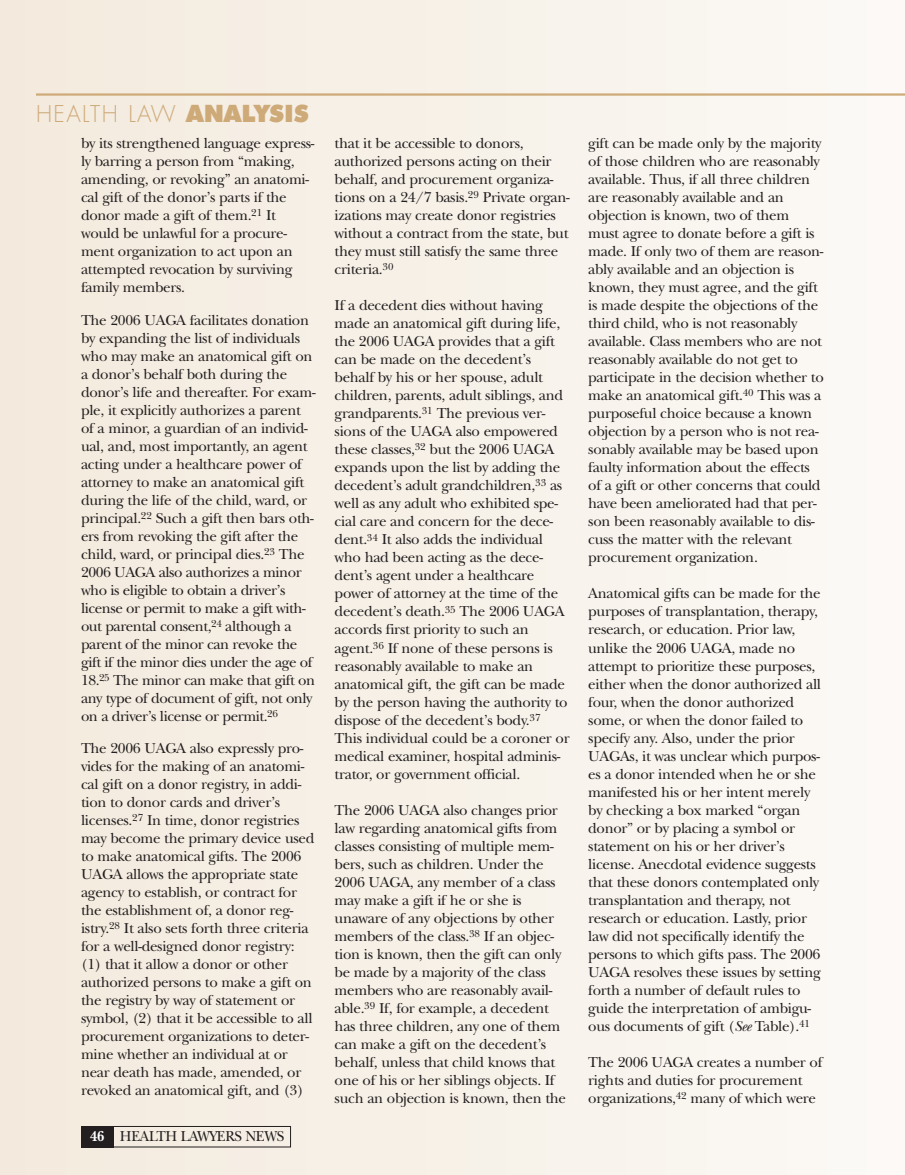
<style>
.page{position:relative;width:905px;height:1175px;background:#fff}
.page>*{position:absolute;margin:0;border:0;box-sizing:border-box;transform-origin:0 0}
.t1{font:300 22.5px "Futura";letter-spacing:.06em;color:#ceaa79}
.t2{font:15px/18px "New Baskerville";letter-spacing:-.02em;color:#231f20}
.t3{font:15px "New Baskerville";letter-spacing:-.02em;color:#231f20;scale:.95 1}
.s1{font-family:"Futura BT";font-weight:900;font-size:24px}
.s2{font-weight:700;color:#fff}
.s3{font-style:italic}
</style>
<div class="page">
<div style="left:0;top:0;width:904px;height:1174px;background:#f3eadd"></div>
<div style="left:145px;top:0;width:759px;height:1174px;background:#f5ede2"></div>
<div style="left:306px;top:0;width:598px;height:1174px;background:#f6f0e6"></div>
<div style="left:506px;top:0;width:398px;height:1174px;background:#f7f3eb"></div>
<div style="left:666px;top:0;width:238px;height:1174px;background:#f9f6f0"></div>
<div style="left:826px;top:0;width:78px;height:1174px;background:#fbf9f5"></div>
<hr style="left:36px;top:93px;width:868px;height:3px;background:#ceaa79">
<div style="left:113px;top:1126px;width:178px;height:21px;border:1px solid #231f20"></div>
<div style="left:81px;top:1125px;width:33px;height:22px;background:#231f20"></div>
<h1 class="t1" style="left:36px;top:103px;width:274px">HEALTH LAW <span class="s1">ANALYSIS</span></h1>
<p class="t2" style="left:81px;top:136px;width:235px">by its strengthened language express&shy;ly barring a person from “making, amending, or revoking” an anatomi&shy;cal gift of the donor’s parts if the donor made a gift of them.<sup>21</sup> It would be unlawful for a procure&shy;ment organization to act upon an attempted revocation by surviving family members.</p>
<p class="t2" style="left:81px;top:313px;width:236px">The 2006 UAGA facilitates donation by expanding the list of individuals who may make an anatomical gift on a donor’s behalf both during the donor’s life and thereafter. For exam&shy;ple, it explicitly authorizes a parent of a minor, a guardian of an individ&shy;ual, and, most importantly, an agent acting under a healthcare power of attorney to make an anatomical gift during the life of the child, ward, or principal.<sup>22</sup> Such a gift then bars oth&shy;ers from revoking the gift after the child, ward, or principal dies.<sup>23</sup> The 2006 UAGA also authorizes a minor who is eligible to obtain a driver’s license or permit to make a gift with&shy;out parental consent,<sup>24</sup> although a parent of the minor can revoke the gift if the minor dies under the age of 18.<sup>25</sup> The minor can make that gift on any type of document of gift, not only on a driver’s license or permit.<sup>26</sup></p>
<p class="t2" style="left:81px;top:741px;width:235px">The 2006 UAGA also expressly pro&shy;vides for the making of an anatomi&shy;cal gift on a donor registry, in addi&shy;tion to donor cards and driver’s licenses.<sup>27</sup> In time, donor registries may become the primary device used to make anatomical gifts. The 2006<br>UAGA allows the appropriate state agency to establish, or contract for the establishment of, a donor reg&shy;istry.<sup>28</sup> It also sets forth three criteria for a well-designed donor registry: (1) that it allow a donor or other authorized persons to make a gift on the registry by way of statement or symbol, (2) that it be accessible to all procurement organizations to deter&shy;mine whether an individual at or near death has made, amended, or revoked an anatomical gift, and (3)</p>
<p class="t3" style="left:90px;top:1130px;width:206px"><span class="s2">46</span> HEALTH LAWYERS NEWS</p>
<p class="t2" style="left:334px;top:136px;width:237px">that it be accessible to donors, authorized persons acting on their behalf, and procurement organiza&shy;tions on a 24/7 basis.<sup>29</sup> Private organ&shy;izations may create donor registries without a contract from the state, but they must still satisfy the same three criteria.<sup>30</sup></p>
<p class="t2" style="left:334px;top:298px;width:236px">If a decedent dies without having made an anatomical gift during life, the 2006 UAGA provides that a gift can be made on the decedent’s behalf by his or her spouse, adult children, parents, adult siblings, and grandparents.<sup>31</sup> The previous ver&shy;sions of the UAGA also empowered these classes,<sup>32</sup> but the 2006 UAGA expands upon the list by adding the decedent’s adult grandchildren,<sup>33</sup> as well as any adult who exhibited spe&shy;cial care and concern for the dece&shy;dent.<sup>34</sup> It also adds the individual who had been acting as the dece&shy;dent’s agent under a healthcare power of attorney at the time of the decedent’s death.<sup>35</sup> The 2006 UAGA accords first priority to such an agent.<sup>36</sup> If none of these persons is reasonably available to make an anatomical gift, the gift can be made by the person having the authority to dispose of the decedent’s body.<sup>37<br></sup>This individual could be a coroner or medical examiner, hospital adminis&shy;trator, or government official.</p>
<p class="t2" style="left:334px;top:802px;width:233px">The 2006 UAGA also changes prior law regarding anatomical gifts from classes consisting of multiple mem&shy;bers, such as children. Under the 2006 UAGA, any member of a class may make a gift if he or she is unaware of any objections by other members of the class.<sup>38</sup> If an objec&shy;tion is known, then the gift can only be made by a majority of the class members who are reasonably avail&shy;able.<sup>39</sup> If, for example, a decedent has three children, any one of them can make a gift on the decedent’s behalf, unless that child knows that one of his or her siblings objects. If such an objection is known, then the</p>
<p class="t2" style="left:588px;top:136px;width:237px">gift can be made only by the majority of those children who are reasonably available. Thus, if all three children are reasonably available and an objection is known, two of them must agree to donate before a gift is made. If only two of them are reason&shy;ably available and an objection is known, they must agree, and the gift is made despite the objections of the third child, who is not reasonably available. Class members who are not reasonably available do not get to participate in the decision whether to make an anatomical gift.<sup>40</sup> This was a purposeful choice because a known objection by a person who is not rea&shy;sonably available may be based upon faulty information about the effects of a gift or other concerns that could have been ameliorated had that per&shy;son been reasonably available to dis&shy;cuss the matter with the relevant procurement organization.</p>
<p class="t2" style="left:588px;top:586px;width:234px">Anatomical gifts can be made for the purposes of transplantation, therapy, research, or education. Prior law, unlike the 2006 UAGA, made no attempt to prioritize these purposes, either when the donor authorized all four, when the donor authorized some, or when the donor failed to specify any. Also, under the prior UAGAs, it was unclear which purpos&shy;es a donor intended when he or she manifested his or her intent merely by checking a box marked “organ donor” or by placing a symbol or statement on his or her driver’s license. Anecdotal evidence suggests that these donors contemplated only transplantation and therapy, not research or education. Lastly, prior law did not specifically identify the persons to which gifts pass. The 2006<br>UAGA resolves these issues by setting forth a number of default rules to guide the interpretation of ambigu&shy;ous documents of gift (<span class="s3">See</span> Table).<sup>41</sup></p>
<p class="t2" style="left:588px;top:1054px;width:236px">The 2006 UAGA creates a number of rights and duties for procurement organizations,<sup>42</sup> many of which were</p>
</div>
